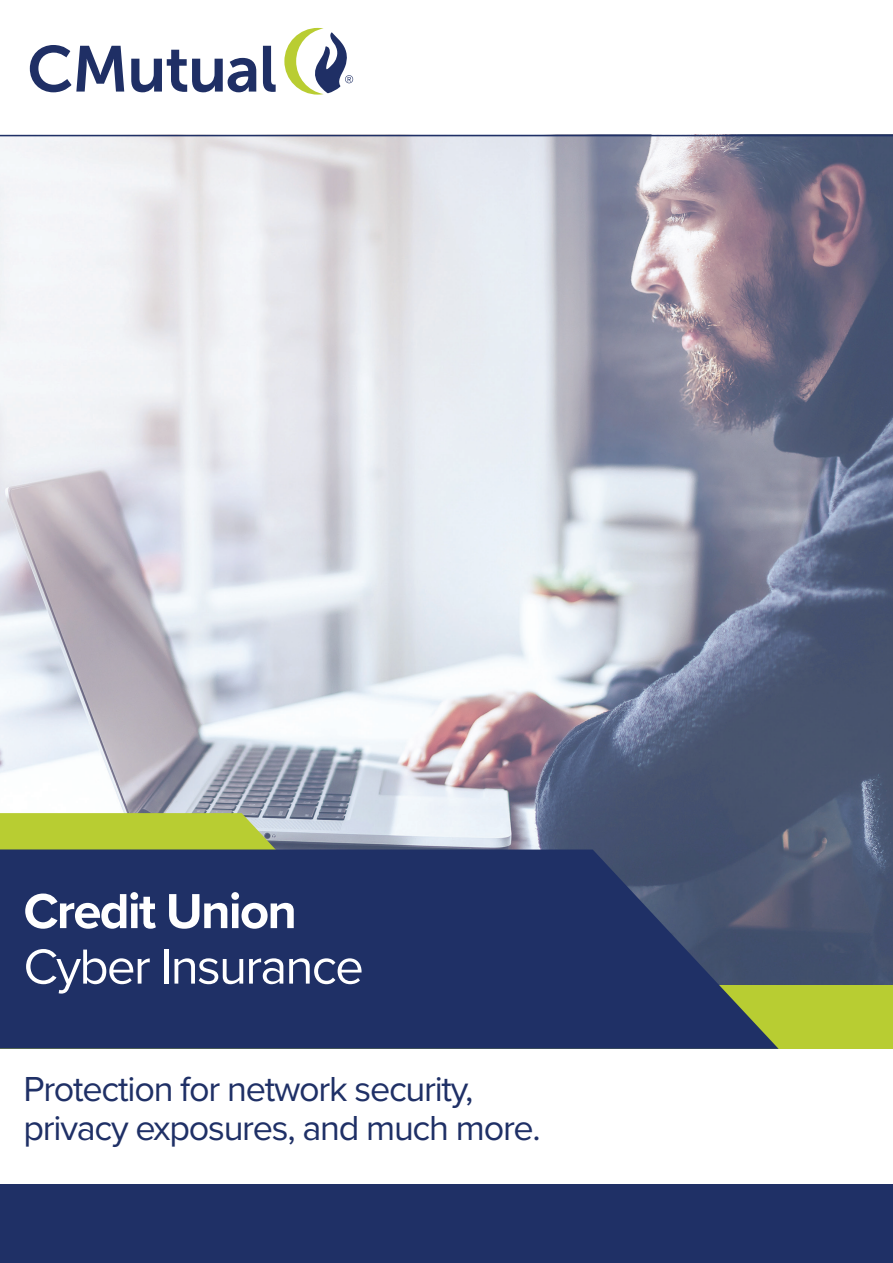
<style>
.page{position:relative;width:893px;height:1263px;background:#fff}
.page>*{position:absolute;margin:0;border:0;box-sizing:border-box;transform-origin:0 0}
.t1{font:51px "Proxima Nova";letter-spacing:-.035em;color:#fff}
.t2{font:700 51px "Proxima Nova";letter-spacing:-.035em;color:#fff}
.t3{font:36px/39px "Proxima Nova";letter-spacing:-.035em;color:#1f3066}
</style>
<div class="page">
<img style="left:0;top:134px;width:893px;height:851px">
<div style="left:0;top:985px;width:893px;height:64px;background:#b8cd32"></div>
<svg style="left:0;top:813px;width:344px;height:36px;background:#b2c454"></svg>
<div style="left:0;top:1184px;width:893px;height:79px;background:#1f3066"></div>
<hr style="left:0;top:135px;width:893px;height:1px;background:#1f3066">
<svg style="left:0;top:849px;width:779px;height:200px;background:#243566"></svg>
<svg style="left:284px;top:28px;width:69px;height:67px"></svg>
<svg style="left:30px;top:45px;width:94px;height:47px"></svg>
<svg style="left:131px;top:50px;width:125px;height:42px"></svg>
<svg style="left:263px;top:46px;width:13px;height:46px"></svg>
<h1 class="t2" style="left:23px;top:873px;width:275px">Credit Union</h1>
<h1 class="t1" style="left:23px;top:928px;width:342px">Cyber Insurance</h1>
<p class="t3" style="left:23px;top:1068px;width:519px">Protection for network security, privacy exposures, and much more.</p>
</div>
